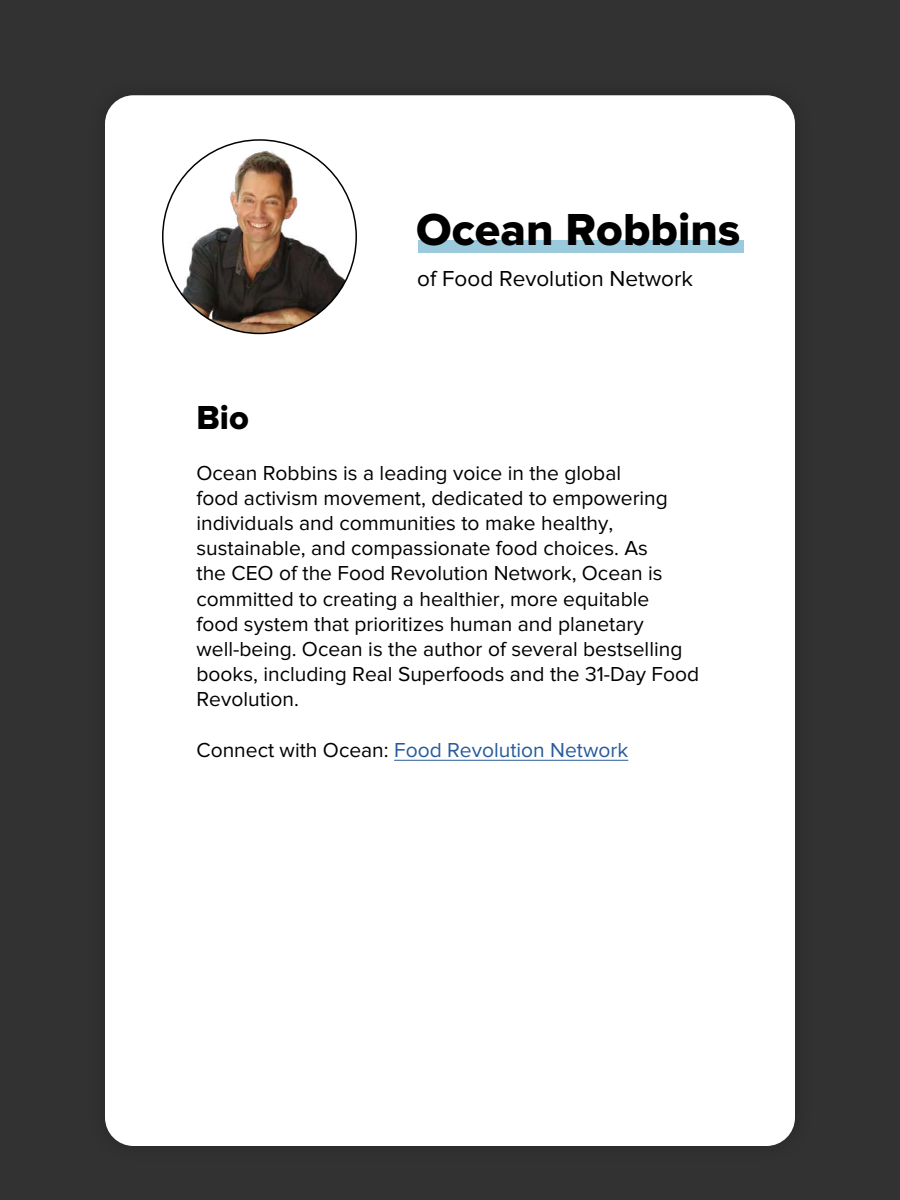
<style>
.page{position:relative;width:900px;height:1200px;background:#333232}
.page>*{position:absolute;margin:0;border:0;box-sizing:border-box;transform-origin:0 0}
.t1{font:800 46.5px "Proxima Nova";color:#000}
.t2{font:800 34.5px "Proxima Nova";color:#000}
.t3{font:22.5px "Proxima Nova";color:#000}
.t4{font:21px/25.2px "Proxima Nova";color:#000}
.t5{font:21px "Proxima Nova";color:#275b9b}
.s1{color:#000}
</style>
<div class="page">
<div style="left:105px;top:95px;width:690px;height:1051px;background:#fff;border-radius:28px"></div>
<img style="left:171px;top:148px;width:185px;height:185px">
<div style="left:419px;top:241px;width:325px;height:12px;background:#9ccadd"></div>
<hr style="left:394px;top:760px;width:234px;height:1px;background:#275b9b">
<h1 class="t1" style="left:416px;top:203px;width:326px">Ocean Robbins</h1>
<p class="t3" style="left:417px;top:265px;width:277px">of Food Revolution Network</p>
<h2 class="t2" style="left:196px;top:398px;width:54px">Bio</h2>
<p class="t4" style="left:196px;top:460px;width:504px">Ocean Robbins is a leading voice in the global<br>food activism movement, dedicated to empowering individuals and communities to make healthy, sustainable, and compassionate food choices. As<br>the CEO of the Food Revolution Network, Ocean is committed to creating a healthier, more equitable<br>food system that prioritizes human and planetary well-being. Ocean is the author of several bestselling books, including Real Superfoods and the 31-Day Food Revolution.</p>
<p class="t5" style="left:196px;top:738px;width:433px"><span class="s1">Connect with Ocean:</span> Food Revolution Network</p>
</div>
